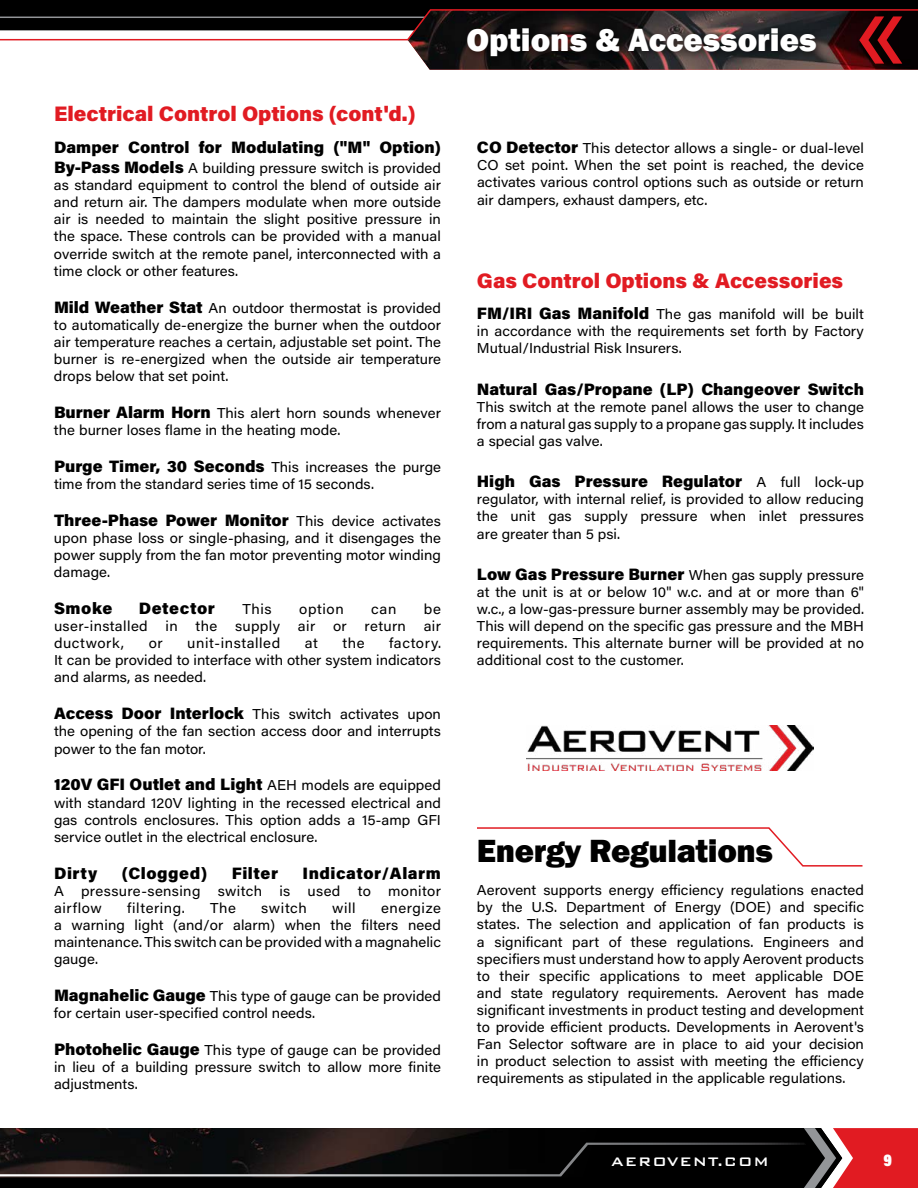
<style>
.page{position:relative;width:918px;height:1188px;background:#fff}
.page>*{position:absolute;margin:0;border:0;box-sizing:border-box;transform-origin:0 0}
.t1{font:800 33px "Franklin Gothic";color:#fff}
.t2{font:800 33px "Franklin Gothic";letter-spacing:-.01em;color:#000}
.t3{font:21px "Acumin Variable Concept";color:#e11b22}
.t4{font:17.25px "Acumin Variable Concept";color:#fff}
.t5{font:16.5px "Acumin Variable Concept";color:#000}
.t6{font:16.5px "Acumin Variable Concept";letter-spacing:.035em;color:#000}
.t7{font:500 16.5px "Bank Gothic BT";letter-spacing:.06em;color:#fff}
.t8{font:14.25px/17.1px "Acumin Variable Concept";color:#000;text-align:justify}
.t9{font:14.25px/17.1px "Acumin Variable Concept";letter-spacing:.025em;color:#000}
.t10{font:14.25px "Acumin Variable Concept";letter-spacing:.04em;color:#000}
.s1{font-size:16.5px}
.s2{font-size:14.25px}
</style>
<div class="page">
<svg style="left:0;top:1128px;width:918px;height:60px"></svg>
<div style="left:0;top:0;width:918px;height:31px;background:#000"></div>
<svg style="left:0;top:9px;width:918px;height:61px"></svg>
<div style="left:461px;top:22px;width:364px;height:44px;background:#000;opacity:.75"></div>
<img style="left:527px;top:726px;width:287px;height:45px">
<svg style="left:477px;top:827px;width:386px;height:40px"></svg>
<h2 class="t3" style="left:54px;top:100px;width:363px">Electrical Control Options (cont'd.)</h2>
<p class="t5" style="left:54px;top:136px;width:388px">Damper Control for Modulating ("M" Option)</p>
<p class="t8" style="left:54px;top:159px;width:389px"><span class="s1">By-Pass Models</span> A building pressure switch is provided as standard equipment to control the blend of outside air and return air. The dampers modulate when more outside air is needed to maintain the slight positive pressure in the space. These controls can be provided with a manual override switch at the remote panel, interconnected with a time clock or other features.</p>
<p class="t8" style="left:54px;top:299px;width:389px"><span class="s1">Mild Weather Stat</span> An outdoor thermostat is provided to automatically de-energize the burner when the outdoor air temperature reaches a certain, adjustable set point. The burner is re-energized when the outside air temperature drops below that set point.</p>
<p class="t8" style="left:54px;top:404px;width:388px"><span class="s1">Burner Alarm Horn</span> This alert horn sounds whenever the burner loses flame in the heating mode.</p>
<p class="t8" style="left:54px;top:458px;width:389px"><span class="s1">Purge Timer, 30 Seconds</span> This increases the purge time from the standard series time of 15 seconds.</p>
<p class="t5" style="left:54px;top:509px;width:389px">Three-Phase Power Monitor <span class="s2">This device activates</span></p>
<p class="t8" style="left:54px;top:529px;width:389px">upon phase loss or single-phasing, and it disengages the power supply from the fan motor preventing motor winding damage.</p>
<p class="t5" style="left:54px;top:597px;width:60px">Smoke</p>
<p class="t6" style="left:139px;top:597px;width:78px">Detector</p>
<p class="t8" style="left:242px;top:600px;width:31px">This</p>
<p class="t8" style="left:299px;top:600px;width:46px">option</p>
<p class="t8" style="left:371px;top:600px;width:27px">can</p>
<p class="t8" style="left:54px;top:600px;width:389px;text-indent:370px">be user-installed in the supply air or return air ductwork,</p>
<p class="t8" style="left:54px;top:634px;width:389px;text-indent:335px">factory.<br>It can be provided to interface with other system indicators and alarms, as needed.</p>
<p class="t8" style="left:54px;top:705px;width:389px"><span class="s1">Access Door Interlock</span> This switch activates upon the opening of the fan section access door and interrupts power to the fan motor.</p>
<p class="t5" style="left:54px;top:773px;width:389px">120V GFI Outlet and Light <span class="s2">AEH models are equipped</span></p>
<p class="t8" style="left:54px;top:794px;width:389px">with standard 120V lighting in the recessed electrical and gas controls enclosures. This option adds a 15-amp GFI service outlet in the electrical enclosure.</p>
<p class="t5" style="left:54px;top:862px;width:45px">Dirty</p>
<p class="t6" style="left:122px;top:862px;width:87px">(Clogged)</p>
<p class="t5" style="left:232px;top:862px;width:48px">Filter</p>
<p class="t6" style="left:303px;top:862px;width:140px">Indicator/Alarm</p>
<p class="t9" style="left:54px;top:882px;width:389px">A pressure-sensing switch is used to monitor airflow</p>
<p class="t8" style="left:149px;top:634px;width:16px">or</p>
<p class="t10" style="left:187px;top:634px;width:94px">unit-installed</p>
<p class="t8" style="left:305px;top:634px;width:15px">at</p>
<p class="t8" style="left:343px;top:634px;width:24px">the</p>
<p class="t10" style="left:127px;top:898px;width:59px">filtering.</p>
<p class="t8" style="left:210px;top:899px;width:27px">The</p>
<p class="t8" style="left:261px;top:899px;width:47px">switch</p>
<p class="t8" style="left:332px;top:899px;width:25px">will</p>
<p class="t8" style="left:54px;top:899px;width:389px;text-indent:327px">energize a warning light (and/or alarm) when the filters need maintenance. This switch can be provided with a magnahelic gauge.</p>
<p class="t8" style="left:54px;top:987px;width:389px"><span class="s1">Magnahelic Gauge</span> This type of gauge can be provided for certain user-specified control needs.</p>
<p class="t8" style="left:54px;top:1041px;width:389px"><span class="s1">Photohelic Gauge</span> This type of gauge can be provided in lieu of a building pressure switch to allow more finite adjustments.</p>
<h1 class="t1" style="left:466px;top:19px;width:352px">Options &amp; Accessories</h1>
<p class="t8" style="left:477px;top:139px;width:389px"><span class="s1">CO Detector</span> This detector allows a single- or dual-level CO set point. When the set point is reached, the device activates various control options such as outside or return air dampers, exhaust dampers, etc.</p>
<h2 class="t3" style="left:477px;top:266px;width:368px">Gas Control Options &amp; Accessories</h2>
<p class="t8" style="left:477px;top:305px;width:389px"><span class="s1">FM/IRI Gas Manifold</span> The gas manifold will be built in accordance with the requirements set forth by Factory Mutual/Industrial Risk Insurers.</p>
<p class="t5" style="left:477px;top:377px;width:389px">Natural Gas/Propane (LP) Changeover Switch</p>
<p class="t8" style="left:477px;top:398px;width:389px">This switch at the remote panel allows the user to change from a natural gas supply to a propane gas supply. It includes a special gas valve.</p>
<p class="t5" style="left:477px;top:470px;width:389px">High Gas Pressure Regulator <span class="s2">A full lock-up</span></p>
<p class="t8" style="left:477px;top:490px;width:389px">regulator, with internal relief, is provided to allow reducing the unit gas supply pressure when inlet pressures are greater than 5 psi.</p>
<p class="t8" style="left:477px;top:566px;width:389px"><span class="s1">Low Gas Pressure Burner</span> When gas supply pressure at the unit is at or below 10" w.c. and at or more than 6" w.c., a low-gas-pressure burner assembly may be provided.<br>This will depend on the specific gas pressure and the MBH requirements. This alternate burner will be provided at no additional cost to the customer.</p>
<h1 class="t2" style="left:477px;top:830px;width:298px">Energy Regulations</h1>
<p class="t8" style="left:477px;top:881px;width:389px">Aerovent supports energy efficiency regulations enacted by the U.S. Department of Energy (DOE) and specific states. The selection and application of fan products is a significant part of these regulations. Engineers and specifiers must understand how to apply Aerovent products to their specific applications to meet applicable DOE and state regulatory requirements. Aerovent has made significant investments in product testing and development to provide efficient products. Developments in Aerovent's Fan Selector software are in place to aid your decision in product selection to assist with meeting the efficiency requirements as stipulated in the applicable regulations.</p>
<p class="t7" style="left:611px;top:1152px;width:159px">AEROVENT.COM</p>
<p class="t4" style="left:884px;top:1148px;width:10px">9</p>
</div>
